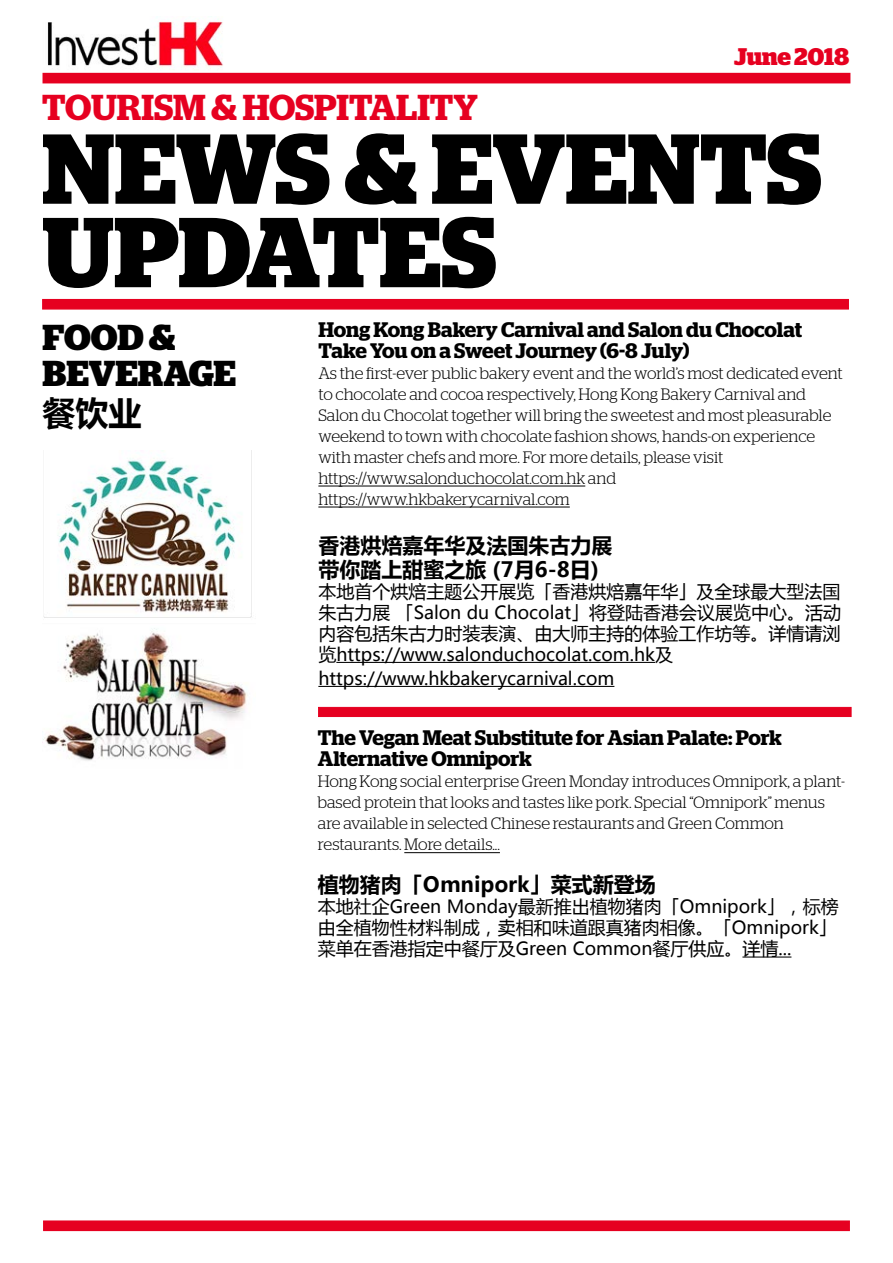
<style>
.page{position:relative;width:893px;height:1263px;background:#fff}
.page>*{position:absolute;margin:0;border:0;box-sizing:border-box;transform-origin:0 0}
.t1{font:700 99px/83.4px "Stag";color:#000}
.t2{font:600 36px "Stag";letter-spacing:-.005em;color:#e60020}
.t3{font:700 36px/36px "Stag";letter-spacing:-.005em;color:#000}
.t4{font:700 33px "Microsoft Ya Hei";color:#000}
.t5{font:700 24px "Stag";color:#e60020}
.t6{font:600 21px/21px "Stag";letter-spacing:-.005em;color:#000}
.t7{font:700 21px/24px "Microsoft Ya Hei";color:#000}
.t8{font:18px/21px "Microsoft Ya Hei";color:#000;text-align:justify}
.t9{font:300 16.5px/21px "Stag";letter-spacing:-.005em;color:#000}
</style>
<div class="page">
<img style="left:47px;top:16px;width:176px;height:54px">
<div style="left:43px;top:73px;width:807px;height:10px;background:#e60020"></div>
<div style="left:42px;top:299px;width:807px;height:11px;background:#e60020;border:2px solid #e60020"></div>
<div style="left:43px;top:1220px;width:807px;height:11px;background:#e60020;border:2px solid #e60020"></div>
<hr style="left:318px;top:486px;width:267px;height:1px;background:#000">
<hr style="left:318px;top:507px;width:252px;height:1px;background:#000">
<hr style="left:336px;top:662px;width:319px;height:1px;background:#000">
<hr style="left:318px;top:686px;width:296px;height:1px;background:#000">
<hr style="left:404px;top:852px;width:96px;height:1px;background:#000">
<hr style="left:742px;top:956px;width:49px;height:1px;background:#000">
<div style="left:318px;top:707px;width:533px;height:10px;background:#e60020"></div>
<img style="left:43px;top:451px;width:209px;height:310px">
<h3 class="t5" style="left:734px;top:42px;width:117px">June 2018</h3>
<h2 class="t2" style="left:42px;top:86px;width:437px">TOURISM &amp; HOSPITALITY</h2>
<h1 class="t1" style="left:42px;top:127px;width:781px">NEWS &amp; EVENTS<br>UPDATES</h1>
<p class="t6" style="left:318px;top:319px;width:485px">Hong Kong Bakery Carnival and Salon du Chocolat<br>Take You on a Sweet Journey (6-8 July)</p>
<p class="t9" style="left:318px;top:362px;width:526px">As the first-ever public bakery event and the world’s most dedicated event to chocolate and cocoa respectively, Hong Kong Bakery Carnival and Salon du Chocolat together will bring the sweetest and most pleasurable weekend to town with chocolate fashion shows, hands-on experience with master chefs and more. For more details, please visit https://www.salonduchocolat.com.hk and https://www.hkbakerycarnival.com</p>
<p class="t7" style="left:318px;top:532px;width:295px">香港烘焙嘉年华及法国朱古力展带你踏上甜蜜之旅 (7月6-8日)</p>
<p class="t8" style="left:318px;top:580px;width:524px">本地首个烘焙主题公开展览「香港烘焙嘉年华」及全球最大型法国朱古力展 「Salon du Chocolat」将登陆香港会议展览中心。活动内容包括朱古力时装表演、由大师主持的体验工作坊等。详情请浏览https://www.salonduchocolat.com.hk及</p>
<p class="t8" style="left:318px;top:667px;width:298px">https://www.hkbakerycarnival.com</p>
<h2 class="t3" style="left:43px;top:319px;width:195px">FOOD &amp;<br>BEVERAGE</h2>
<h3 class="t4" style="left:43px;top:391px;width:100px">餐饮业</h3>
<p class="t6" style="left:318px;top:727px;width:465px">The Vegan Meat Substitute for Asian Palate: Pork<br>Alternative Omnipork</p>
<p class="t9" style="left:318px;top:771px;width:529px">Hong Kong social enterprise Green Monday introduces Omnipork, a plant&shy;based protein that looks and tastes like pork. Special “Omnipork” menus are available in selected Chinese restaurants and Green Common restaurants. More details...</p>
<p class="t7" style="left:318px;top:872px;width:339px">植物猪肉「Omnipork」菜式新登场</p>
<p class="t8" style="left:318px;top:896px;width:522px">本地社企Green Monday最新推出植物猪肉「Omnipork」，标榜由全植物性材料制成，卖相和味道跟真猪肉相像。「Omnipork」菜单在香港指定中餐厅及Green Common餐厅供应。详情...</p>
</div>
